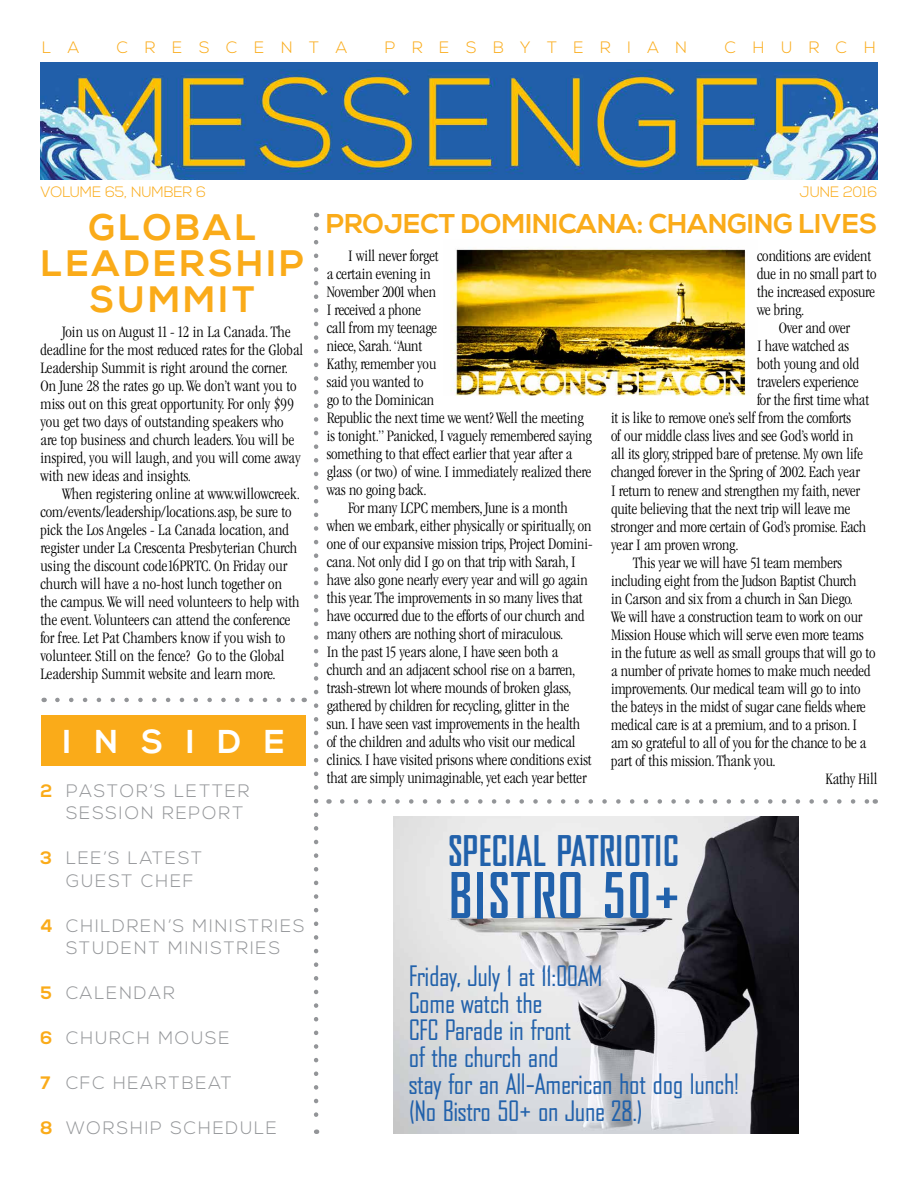
<style>
.page{position:relative;width:918px;height:1188px;background:#fff}
.page>*{position:absolute;margin:0;border:0;box-sizing:border-box;transform-origin:0 0}
.t1{font:700 60.3px "Bureau Agency";letter-spacing:.025em;color:#2161ab}
.t2{font:700 40.5px "Bureau Agency";color:#2161ab}
.t3{font:700 36.75px/36px "Nexa";letter-spacing:.09em;color:#faab19;text-align:center}
.t4{font:700 33px "Nexa";letter-spacing:.7em;color:#fff}
.t5{font:700 27.15px "Nexa";color:#faab19}
.t6{font:27px/27px "Bureau Agency";letter-spacing:-.01em;color:#2161ab}
.t7{font:300 18px/22.5px "Nexa";letter-spacing:.1em;color:#939598}
.t8{font:300 condensed 16.5px/18px "Garamond";color:#000}
.t9{font:300 16.5px "Nexa";letter-spacing:1em;color:#faab19}
.t10{font:300 15px "Nexa";letter-spacing:-.01em;color:#faab19}
.s1{font-weight:700;color:#faab19}
</style>
<div class="page">
<img style="left:40px;top:63px;width:838px;height:116px">
<div style="left:42px;top:716px;width:264px;height:50px;background:#faab19"></div>
<svg style="left:342px;top:799px;width:526px;height:5px"></svg>
<svg style="left:314px;top:228px;width:4px;height:906px"></svg>
<svg style="left:57px;top:698px;width:238px;height:4px"></svg>
<img style="left:393px;top:816px;width:406px;height:318px">
<img style="left:451px;top:249px;width:295px;height:147px">
<p class="t9" style="left:42px;top:38px;width:39px">L A</p>
<p class="t9" style="left:117px;top:38px;width:232px">CRESCENTA</p>
<p class="t9" style="left:385px;top:38px;width:304px">PRESBYTERIAN</p>
<p class="t9" style="left:725px;top:38px;width:153px">CHURCH</p>
<p class="t10" style="left:40px;top:183px;width:167px">VOLUME 65, NUMBER 6</p>
<p class="t10" style="left:800px;top:183px;width:21px">JUNE</p>
<p class="t10" style="left:843px;top:183px;width:36px">2016</p>
<h3 class="t3" style="left:41px;top:211px;width:265px">GLOBAL<br>LEADERSHIP<br>SUMMIT</h3>
<p class="t8" style="left:41px;top:323px;width:264px;text-indent:22px">Join us on August 11 - 12 in La Canada. The deadline for the most reduced rates for the Global Leadership Summit is right around the corner.<br>On June 28 the rates go up. We don’t want you to miss out on this great opportunity. For only $99 you get two days of outstanding speakers who are top business and church leaders. You will be inspired, you will laugh, and you will come away with new ideas and insights.</p>
<p class="t8" style="left:41px;top:485px;width:261px;text-indent:22px">When registering online at www.willowcreek. com/events/leadership/locations.asp, be sure to pick the Los Angeles - La Canada location, and register under La Crescenta Presbyterian Church using the discount code16PRTC. On Friday our church will have a no-host lunch together on the campus. We will need volunteers to help with the event. Volunteers can attend the conference for free. Let Pat Chambers know if you wish to volunteer. Still on the fence? Go to the Global Leadership Summit website and learn more.</p>
<h3 class="t4" style="left:63px;top:723px;width:223px">INSIDE</h3>
<p class="t7" style="left:66px;top:780px;width:185px;text-indent:-26px"><span class="s1">2</span> PASTOR’S LETTER<br>SESSION REPORT</p>
<p class="t7" style="left:66px;top:848px;width:138px;text-indent:-26px"><span class="s1">3</span> LEE’S LATEST<br>GUEST CHEF</p>
<p class="t7" style="left:40px;top:915px;width:266px;text-align:center"><span class="s1">4</span> CHILDREN’S MINISTRIES<br>STUDENT MINISTRIES</p>
<p class="t7" style="left:40px;top:983px;width:136px"><span class="s1">5</span> CALENDAR</p>
<p class="t7" style="left:40px;top:1028px;width:191px"><span class="s1">6</span> CHURCH MOUSE</p>
<p class="t7" style="left:40px;top:1073px;width:193px"><span class="s1">7</span> CFC HEARTBEAT</p>
<p class="t7" style="left:40px;top:1118px;width:238px"><span class="s1">8</span> WORSHIP SCHEDULE</p>
<h3 class="t5" style="left:326px;top:208px;width:553px">PROJECT DOMINICANA: CHANGING LIVES</h3>
<p class="t8" style="left:327px;top:247px;width:267px;text-indent:22px">I will never forget<br>a certain evening in<br>November 2001 when<br>I received a phone<br>call from my teenage<br>niece, Sarah. “Aunt<br>Kathy, remember you<br>said you wanted to<br>go to the Dominican<br>Republic the next time we went? Well the meeting is tonight.” Panicked, I vaguely remembered saying something to that effect earlier that year after a glass (or two) of wine. I immediately realized there was no going back.</p>
<p class="t8" style="left:327px;top:499px;width:267px;text-indent:22px">For many LCPC members, June is a month when we embark, either physically or spiritually, on one of our expansive mission trips, Project Domini&shy;cana. Not only did I go on that trip with Sarah, I have also gone nearly every year and will go again this year. The improvements in so many lives that have occurred due to the efforts of our church and many others are nothing short of miraculous.<br>In the past 15 years alone, I have seen both a church and an adjacent school rise on a barren, trash-strewn lot where mounds of broken glass, gathered by children for recycling, glitter in the sun. I have seen vast improvements in the health of the children and adults who visit our medical clinics. I have visited prisons where conditions exist that are simply unimaginable, yet each year better</p>
<p class="t8" style="left:757px;top:247px;width:116px">conditions are evident</p>
<p class="t8" style="left:757px;top:265px;width:121px">due in no small part to</p>
<p class="t8" style="left:757px;top:283px;width:119px">the increased exposure</p>
<p class="t8" style="left:757px;top:301px;width:49px">we bring.</p>
<p class="t8" style="left:779px;top:319px;width:73px">Over and over</p>
<p class="t8" style="left:757px;top:337px;width:94px">I have watched as</p>
<p class="t8" style="left:757px;top:355px;width:104px">both young and old</p>
<p class="t8" style="left:757px;top:373px;width:103px">travelers experience</p>
<p class="t8" style="left:757px;top:391px;width:113px">for the first time what</p>
<p class="t8" style="left:611px;top:409px;width:242px">it is like to remove one’s self from the comforts</p>
<p class="t8" style="left:611px;top:427px;width:244px">of our middle class lives and see God’s world in</p>
<p class="t8" style="left:611px;top:445px;width:253px">all its glory, stripped bare of pretense. My own life</p>
<p class="t8" style="left:611px;top:463px;width:250px">changed forever in the Spring of 2002. Each year</p>
<p class="t8" style="left:611px;top:481px;width:251px">I return to renew and strengthen my faith, never</p>
<p class="t8" style="left:611px;top:499px;width:241px">quite believing that the next trip will leave me</p>
<p class="t8" style="left:611px;top:517px;width:257px">stronger and more certain of God’s promise. Each</p>
<p class="t8" style="left:611px;top:535px;width:129px">year I am proven wrong.</p>
<p class="t8" style="left:633px;top:553px;width:211px">This year we will have 51 team members</p>
<p class="t8" style="left:611px;top:571px;width:247px">including eight from the Judson Baptist Church</p>
<p class="t8" style="left:611px;top:589px;width:243px">in Carson and six from a church in San Diego.</p>
<p class="t8" style="left:611px;top:607px;width:253px">We will have a construction team to work on our</p>
<p class="t8" style="left:611px;top:625px;width:254px">Mission House which will serve even more teams</p>
<p class="t8" style="left:611px;top:643px;width:266px">in the future as well as small groups that will go to</p>
<p class="t8" style="left:611px;top:661px;width:261px">a number of private homes to make much needed</p>
<p class="t8" style="left:611px;top:679px;width:251px">improvements. Our medical team will go to into</p>
<p class="t8" style="left:611px;top:697px;width:256px">the bateys in the midst of sugar cane fields where</p>
<p class="t8" style="left:611px;top:715px;width:248px">medical care is at a premium, and to a prison. I</p>
<p class="t8" style="left:611px;top:733px;width:257px">am so grateful to all of you for the chance to be a</p>
<p class="t8" style="left:611px;top:751px;width:166px">part of this mission. Thank you.</p>
<p class="t8" style="left:825px;top:769px;width:54px">Kathy Hill</p>
<h2 class="t2" style="left:448px;top:828px;width:232px">SPECIAL PATRIOTIC</h2>
<h1 class="t1" style="left:448px;top:863px;width:234px">BISTRO 50+</h1>
<h3 class="t6" style="left:409px;top:963px;width:332px">Friday, July 1 at 11:00AM<br>Come watch the<br>CFC Parade in front<br>of the church and<br>stay for an All-American hot dog lunch! (No Bistro 50+ on June 28.)</h3>
</div>
